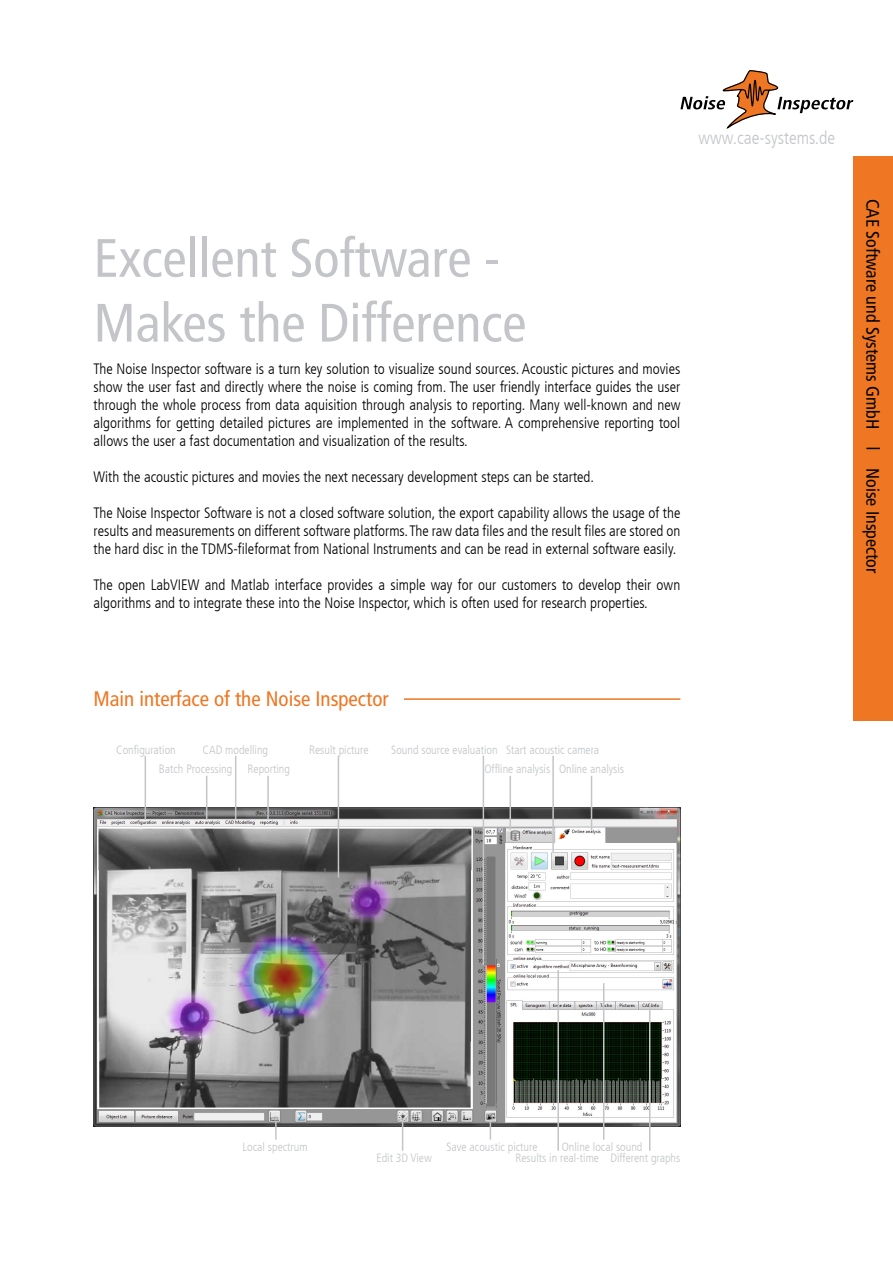
<style>
.page{position:relative;width:893px;height:1263px;background:#fff}
.page>*{position:absolute;margin:0;border:0;box-sizing:border-box;transform-origin:0 0}
.t1{font:condensed 54px/64.8px "Frutiger";color:#c3c5c8}
.t2{font:condensed 21px "Frutiger";color:#ef7622}
.t3{font:condensed 18px "Frutiger";color:#000}
.t4{font:300 condensed 18px "Frutiger";color:#c3c5c8}
.t5{font:300 condensed 15px/18px "Frutiger";color:#000;text-align:justify}
.t6{font:300 condensed 12px "Frutiger";color:#c3c5c8}
</style>
<div class="page">
<div style="left:853px;top:156px;width:40px;height:564px;background:#ef7622"></div>
<svg style="left:680px;top:70px;width:173px;height:58px"></svg>
<svg style="left:866px;top:448px;width:14px;height:1px"></svg>
<img style="left:94px;top:807px;width:586px;height:320px">
<hr style="left:509px;top:776px;width:2px;height:54px;background:#c3c5c8">
<hr style="left:483px;top:756px;width:1px;height:209px;background:#c3c5c8">
<svg style="left:490px;top:1120px;width:1px;height:20px"></svg>
<hr style="left:275px;top:1120px;width:2px;height:20px;background:#c3c5c8">
<hr style="left:557px;top:970px;width:2px;height:181px;background:#c3c5c8">
<hr style="left:402px;top:1121px;width:1px;height:30px;background:#c3c5c8">
<hr style="left:649px;top:1004px;width:1px;height:147px;background:#c3c5c8">
<hr style="left:603px;top:983px;width:1px;height:157px;background:#c3c5c8">
<hr style="left:145px;top:756px;width:1px;height:64px;background:#c3c5c8">
<hr style="left:235px;top:756px;width:1px;height:64px;background:#c3c5c8">
<hr style="left:338px;top:756px;width:1px;height:121px;background:#c3c5c8">
<hr style="left:206px;top:776px;width:1px;height:44px;background:#c3c5c8">
<hr style="left:267px;top:776px;width:2px;height:44px;background:#c3c5c8">
<hr style="left:552px;top:756px;width:2px;height:96px;background:#c3c5c8">
<hr style="left:591px;top:776px;width:1px;height:54px;background:#c3c5c8">
<hr style="left:404px;top:698px;width:276px;height:2px;background:#ef7622">
<p class="t4" style="left:699px;top:128px;width:138px">www.cae-systems.de</p>
<h1 class="t1" style="left:94px;top:226px;width:434px">Excellent Software -<br>Makes the Difference</h1>
<p class="t5" style="left:94px;top:360px;width:588px">The Noise Inspector software is a turn key solution to visualize sound sources. Acoustic pictures and movies show the user fast and directly where the noise is coming from. The user friendly interface guides the user through the whole process from data aquisition through analysis to reporting. Many well-known and new algorithms for getting detailed pictures are implemented in the software. A comprehensive reporting tool allows the user a fast documentation and visualization of the results.</p>
<p class="t5" style="left:94px;top:468px;width:502px">With the acoustic pictures and movies the next necessary development steps can be started.</p>
<p class="t5" style="left:94px;top:504px;width:588px">The Noise Inspector Software is not a closed software solution, the export capability allows the usage of the results and measurements on different software platforms. The raw data files and the result files are stored on the hard disc in the TDMS-fileformat from National Instruments and can be read in external software easily.</p>
<p class="t5" style="left:94px;top:576px;width:588px">The open LabVIEW and Matlab interface provides a simple way for our customers to develop their own algorithms and to integrate these into the Noise Inspector, which is often used for research properties.</p>
<p class="t3" style="left:883px;top:199px;width:232px;rotate:90deg">CAE Software und Systems GmbH</p>
<p class="t3" style="left:883px;top:468px;width:107px;rotate:90deg">Noise Inspector</p>
<h2 class="t2" style="left:94px;top:686px;width:297px">Main interface of the Noise Inspector</h2>
<p class="t6" style="left:116px;top:742px;width:61px">Configuration</p>
<p class="t6" style="left:203px;top:742px;width:67px">CAD modelling</p>
<p class="t6" style="left:309px;top:742px;width:61px">Result picture</p>
<p class="t6" style="left:159px;top:762px;width:75px">Batch Processing</p>
<p class="t6" style="left:559px;top:762px;width:67px">Online analysis</p>
<p class="t6" style="left:391px;top:742px;width:108px">Sound source evaluation</p>
<p class="t6" style="left:506px;top:742px;width:95px">Start acoustic camera</p>
<p class="t6" style="left:484px;top:762px;width:67px">Offline analysis</p>
<p class="t6" style="left:248px;top:762px;width:44px">Reporting</p>
<p class="t6" style="left:243px;top:1140px;width:67px">Local spectrum</p>
<p class="t6" style="left:446px;top:1140px;width:93px">Save acoustic picture</p>
<p class="t6" style="left:376px;top:1151px;width:57px">Edit 3D View</p>
<p class="t6" style="left:515px;top:1151px;width:166px">Results in real-time Different graphs</p>
<p class="t6" style="left:562px;top:1140px;width:82px">Online local sound</p>
</div>
